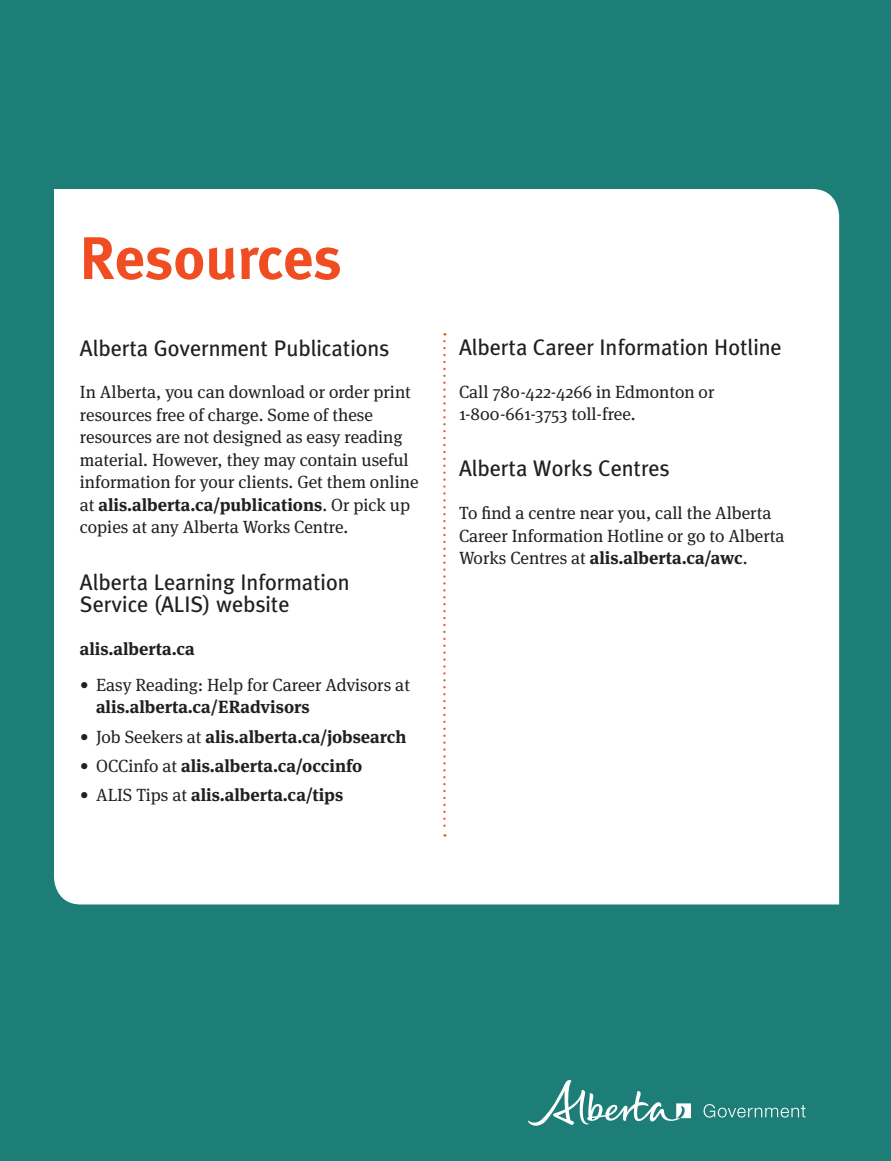
<style>
.page{position:relative;width:891px;height:1161px;background:#1d7d77}
.page>*{position:absolute;margin:0;border:0;box-sizing:border-box;transform-origin:0 0}
.A_Head{font:60px "Meta Bold LF";letter-spacing:-.005em;color:#f04d22}
.C_Head{font:22.5px/22.5px "Meta";color:#231f20}
.Body{font:17.7px/22.5px "Meta Serif";color:#231f20}
.Body-2{font:700 17.7px "Meta Serif";color:#231f20}
.s1{font-weight:700}
.s2{font-weight:400}
</style>
<div class="page">
<div style="left:54px;top:189px;width:785px;height:715px;background:#fff"></div>
<svg style="left:443px;top:341px;width:3px;height:496px"></svg>
<svg style="left:704px;top:1104px;width:102px;height:14px"></svg>
<svg style="left:528px;top:1080px;width:163px;height:46px"></svg>
<p class="A_Head" style="left:80px;top:222px;width:263px">Resources</p>
<p class="C_Head" style="left:80px;top:336px;width:311px">Alberta Government Publications</p>
<p class="Body" style="left:80px;top:379px;width:340px">In Alberta, you can download or order print resources free of charge. Some of these resources are not designed as easy reading material. However, they may contain useful information for your clients. Get them online at <span class="s1">alis.alberta.ca/publications</span>. Or pick up copies at any Alberta Works Centre.</p>
<p class="C_Head" style="left:80px;top:570px;width:271px">Alberta Learning Information<br>Service (ALIS) website</p>
<p class="Body-2" style="left:80px;top:634px;width:116px">alis.alberta.ca</p>
<p class="Body" style="left:96px;top:672px;width:315px;text-indent:-16px">• Easy Reading: Help for Career Advisors at <span class="s1">alis.alberta.ca/ERadvisors</span></p>
<p class="Body-2" style="left:80px;top:722px;width:328px"><span class="s2">• Job Seekers at</span> alis.alberta.ca/jobsearch</p>
<p class="Body-2" style="left:80px;top:751px;width:284px"><span class="s2">• OCCinfo at</span> alis.alberta.ca/occinfo</p>
<p class="Body-2" style="left:80px;top:780px;width:265px"><span class="s2">• ALIS Tips at</span> alis.alberta.ca/tips</p>
<p class="C_Head" style="left:459px;top:336px;width:324px">Alberta Career Information Hotline</p>
<p class="Body" style="left:459px;top:378px;width:257px">Call 780-422-4266 in Edmonton or<br>1-800-661-3753 toll-free.</p>
<p class="C_Head" style="left:459px;top:457px;width:212px">Alberta Works Centres</p>
<p class="Body" style="left:459px;top:500px;width:327px">To find a centre near you, call the Alberta<br>Career Information Hotline or go to Alberta<br>Works Centres at <span class="s1">alis.alberta.ca/awc</span>.</p>
</div>
